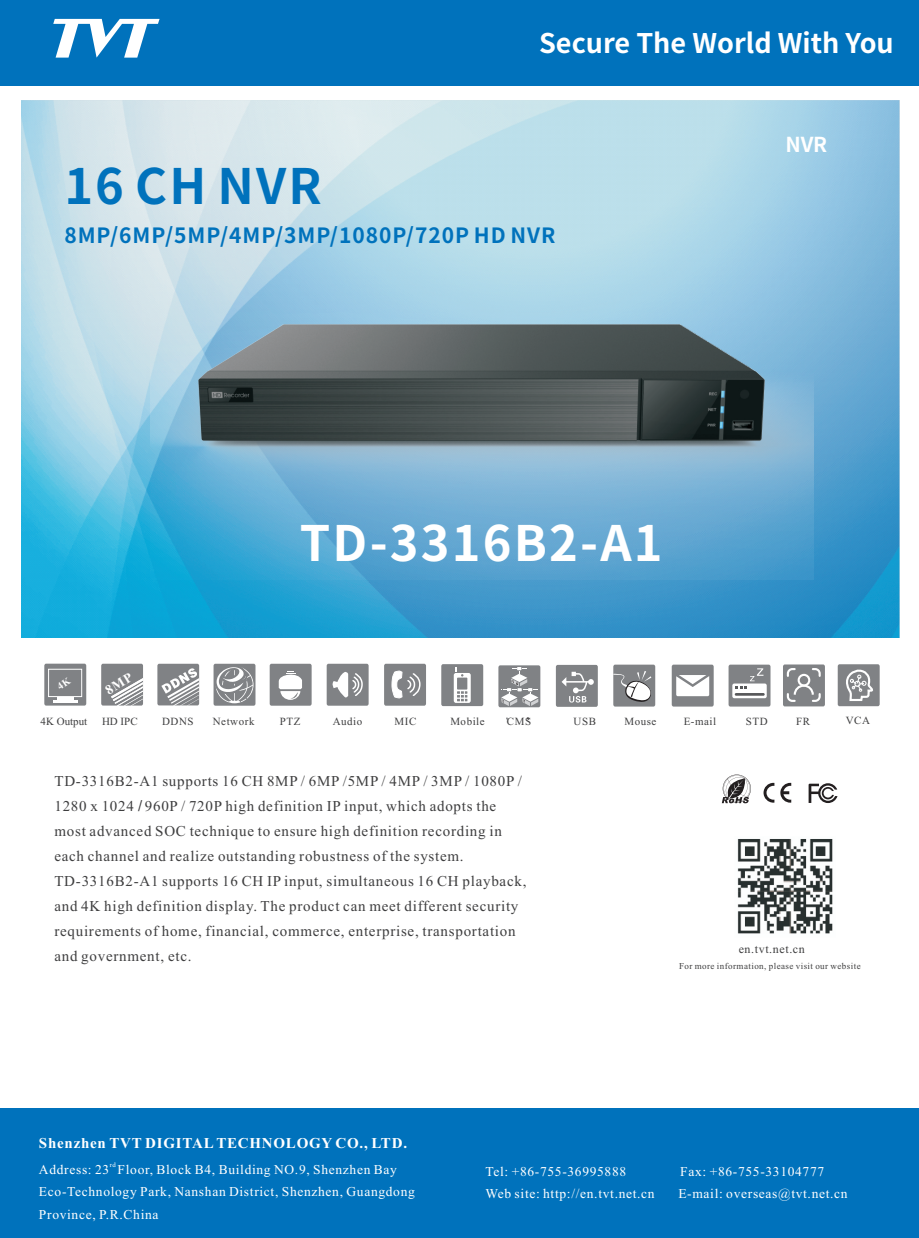
<style>
.page{position:relative;width:919px;height:1238px;background:#fff}
.page>*{position:absolute;margin:0;border:0;box-sizing:border-box;transform-origin:0 0}
.t1{font:700 48.75px "Source Han Sans CN";letter-spacing:.045em;color:#fff}
.t2{font:700 48.75px "Source Han Sans CN";letter-spacing:.045em;color:#0072bc}
.t3{font:700 27px "Source Han Sans CN";color:#fff}
.t4{font:700 21px "Source Han Sans CN";letter-spacing:.045em;color:#0072bc}
.t5{font:700 20.55px "Source Han Sans CN";color:#fff}
.t6{font:15px/24.9px "Times New Roman";letter-spacing:.05em;color:#3e3e3f}
.t7{font:700 15px "Times New Roman";letter-spacing:.05em;color:#fff}
.t8{font:13.5px/22.5px "Times New Roman";letter-spacing:.05em;color:#fff}
.t9{font:12px "Times New Roman";letter-spacing:.05em;color:#3e3e3f}
.t10{font:10.95px "Times New Roman";letter-spacing:.05em;color:#3e3e3f}
.t11{font:10.95px "Times New Roman";color:#3e3e3f}
.t12{font:9px "Times New Roman";letter-spacing:.05em;color:#3e3e3f}
.t13{font:6.75px "Times New Roman";color:#fff}
.s1{font-family:"Arial"}
</style>
<div class="page">
<img style="left:21px;top:100px;width:878px;height:537px">
<svg style="left:721px;top:774px;width:29px;height:29px"></svg>
<svg style="left:808px;top:783px;width:29px;height:20px"></svg>
<svg style="left:763px;top:782px;width:28px;height:20px"></svg>
<div style="left:0;top:0;width:918px;height:85px;background:#0072bc"></div>
<div style="left:0;top:1108px;width:918px;height:129px;background:#0072bc"></div>
<svg style="left:53px;top:19px;width:106px;height:39px"></svg>
<img style="left:737px;top:839px;width:96px;height:95px">
<svg style="left:213px;top:663px;width:42px;height:42px"></svg>
<svg style="left:213px;top:664px;width:40px;height:39px;background:#9c9da0"></svg>
<div style="left:157px;top:663px;width:42px;height:42px;background:#808285;border-radius:2px"></div>
<svg style="left:161px;top:668px;width:38px;height:37px"></svg>
<div style="left:326px;top:663px;width:42px;height:42px;background:#808285;border-radius:2px"></div>
<svg style="left:332px;top:672px;width:31px;height:26px"></svg>
<div style="left:384px;top:663px;width:42px;height:42px;background:#808285;border-radius:2px"></div>
<svg style="left:391px;top:670px;width:30px;height:28px"></svg>
<div style="left:270px;top:663px;width:41px;height:42px;background:#808285;border-radius:2px"></div>
<svg style="left:279px;top:671px;width:23px;height:28px"></svg>
<div style="left:441px;top:664px;width:42px;height:42px;background:#808285;border-radius:2px"></div>
<svg style="left:453px;top:673px;width:17px;height:30px"></svg>
<div style="left:457px;top:677px;width:10px;height:12px;background:#808285"></div>
<svg style="left:457px;top:691px;width:10px;height:11px"></svg>
<svg style="left:455px;top:667px;width:8px;height:9px"></svg>
<div style="left:498px;top:665px;width:42px;height:42px;background:#808285;border-radius:2px"></div>
<svg style="left:501px;top:667px;width:37px;height:39px"></svg>
<div style="left:556px;top:665px;width:41px;height:41px;background:#808285;border-radius:2px"></div>
<svg style="left:561px;top:671px;width:32px;height:31px"></svg>
<div style="left:613px;top:664px;width:42px;height:42px;background:#808285;border-radius:2px"></div>
<svg style="left:613px;top:671px;width:39px;height:31px"></svg>
<div style="left:671px;top:664px;width:42px;height:42px;background:#808285;border-radius:2px"></div>
<svg style="left:676px;top:675px;width:33px;height:21px"></svg>
<div style="left:728px;top:664px;width:42px;height:42px;background:#808285;border-radius:2px"></div>
<div style="left:783px;top:664px;width:41px;height:42px;background:#808285;border-radius:2px"></div>
<svg style="left:732px;top:683px;width:34px;height:15px"></svg>
<hr style="left:734px;top:693px;width:30px;height:2px;background:#57585a">
<svg style="left:735px;top:668px;width:28px;height:20px"></svg>
<div style="left:101px;top:663px;width:42px;height:42px;background:#808285;border-radius:2px"></div>
<div style="left:44px;top:663px;width:42px;height:42px;background:#808285;border-radius:2px"></div>
<div style="left:48px;top:669px;width:34px;height:28px;border:1px solid #fff"></div>
<hr style="left:57px;top:696px;width:16px;height:3px;background:#fff">
<hr style="left:53px;top:700px;width:24px;height:3px;background:#fff">
<svg style="left:786px;top:668px;width:35px;height:34px"></svg>
<div style="left:837px;top:664px;width:42px;height:42px;background:#808285;border-radius:2px"></div>
<svg style="left:842px;top:669px;width:31px;height:38px"></svg>
<img style="left:151px;top:149px;width:662px;height:430px">
<svg style="left:111px;top:678px;width:32px;height:27px"></svg>
<h2 class="t3" style="left:539px;top:29px;width:356px">Secure The World With You</h2>
<h1 class="t2" style="left:64px;top:161px;width:259px">16 CH NVR</h1>
<h3 class="t4" style="left:64px;top:224px;width:492px">8MP/6MP/5MP/4MP/3MP/1080P/720P HD NVR</h3>
<h1 class="t1" style="left:300px;top:518px;width:364px">TD-3316B2-A1</h1>
<h3 class="t5" style="left:785px;top:133px;width:43px">NVR</h3>
<p class="t11" style="left:41px;top:717px;width:48px">4K Output</p>
<p class="t10" style="left:102px;top:717px;width:37px">HD IPC</p>
<p class="t10" style="left:162px;top:717px;width:33px">DDNS</p>
<p class="t10" style="left:213px;top:717px;width:43px">Network</p>
<p class="t10" style="left:280px;top:717px;width:22px">PTZ</p>
<p class="t10" style="left:333px;top:717px;width:31px">Audio</p>
<p class="t10" style="left:394px;top:717px;width:23px">MIC</p>
<p class="t10" style="left:450px;top:717px;width:36px">Mobile</p>
<p class="t10" style="left:507px;top:717px;width:26px">CMS</p>
<p class="t10" style="left:573px;top:717px;width:24px">USB</p>
<p class="t10" style="left:624px;top:717px;width:34px">Mouse</p>
<p class="t10" style="left:683px;top:717px;width:34px">E-mail</p>
<p class="t10" style="left:745px;top:717px;width:23px">STD</p>
<p class="t10" style="left:796px;top:717px;width:15px">FR</p>
<p class="t10" style="left:845px;top:716px;width:26px">VCA</p>
<p class="t6" style="left:54px;top:770px;width:473px">TD-3316B2-A1 supports 16 CH 8MP / 6MP /5MP / 4MP / 3MP / 1080P / 1280 x 1024 <span class="s1">/</span> 960P / 720P high definition IP input, which adopts the most advanced SOC technique to ensure high definition recording in each channel and realize outstanding robustness of the system.<br>TD-3316B2-A1 supports 16 CH IP input, simultaneous 16 CH playback, and 4K high definition display. The product can meet different security requirements of home, financial, commerce, enterprise, transportation and government, etc.</p>
<p class="t7" style="left:39px;top:1137px;width:369px">Shenzhen TVT DIGITAL TECHNOLOGY CO., LTD.</p>
<p class="t9" style="left:738px;top:944px;width:68px">en.tvt.net.cn</p>
<p class="t12" style="left:679px;top:962px;width:183px">For more information, please visit our website</p>
<p class="t13" style="left:110px;top:1162px;width:7px">rd</p>
<p class="t8" style="left:39px;top:1159px;width:377px">Address: 23 Floor, Block B4, Building NO.9, Shenzhen Bay<br>Eco-Technology Park, Nanshan District, Shenzhen, Guangdong<br>Province, P.R.China</p>
<p class="t8" style="left:485px;top:1161px;width:142px">Tel: +86-755-36995888</p>
<p class="t8" style="left:680px;top:1161px;width:145px">Fax: +86-755-33104777</p>
<p class="t8" style="left:485px;top:1183px;width:171px">Web site: http://en.tvt.net.cn</p>
<p class="t8" style="left:678px;top:1183px;width:171px">E-mail: overseas@tvt.net.cn</p>
</div>
